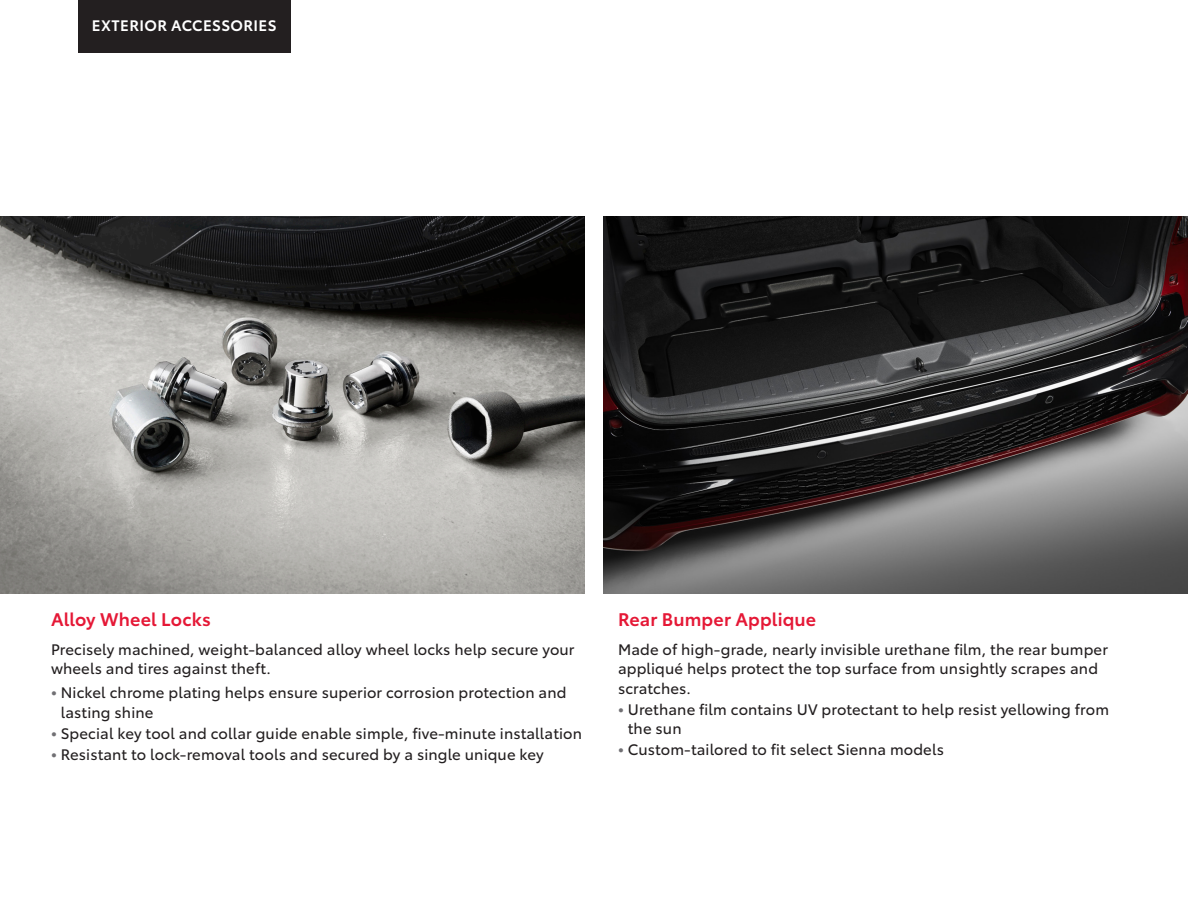
<style>
.page{position:relative;width:1188px;height:918px;background:#fff}
.page>*{position:absolute;margin:0;border:0;box-sizing:border-box;transform-origin:0 0}
._2019_Product_Name_12pt_Semibld{font:600 18px "Toyota Type";letter-spacing:.01em;color:#e51836}
._2019_BODY_COPY_Bullet_Copy{font:15px/19.5px "Toyota Type";letter-spacing:.01em;color:#231f20}
._2019_BODY_COPY{font:15px/19.5px "Toyota Type";letter-spacing:.01em;color:#231f20}
.t1{font:600 15px "Toyota Type";letter-spacing:.025em;color:#fff}
.s1{font-weight:700;color:#717074}
</style>
<div class="page">
<img style="left:603px;top:216px;width:585px;height:378px">
<img style="left:0;top:216px;width:585px;height:378px">
<div style="left:78px;top:0;width:212px;height:52px;background:#231f20"></div>
<p class="t1" style="left:92px;top:14px;width:186px">EXTERIOR ACCESSORIES</p>
<p class="_2019_Product_Name_12pt_Semibld" style="left:51px;top:606px;width:161px">Alloy Wheel Locks</p>
<p class="_2019_BODY_COPY" style="left:51px;top:638px;width:525px">Precisely machined, weight-balanced alloy wheel locks help secure your wheels and tires against theft.</p>
<p class="_2019_BODY_COPY_Bullet_Copy" style="left:61px;top:682px;width:507px;text-indent:-10px"><span class="s1">•</span> Nickel chrome plating helps ensure superior corrosion protection and lasting shine</p>
<p class="_2019_BODY_COPY_Bullet_Copy" style="left:51px;top:722px;width:533px"><span class="s1">•</span> Special key tool and collar guide enable simple, five-minute installation</p>
<p class="_2019_BODY_COPY_Bullet_Copy" style="left:51px;top:743px;width:494px"><span class="s1">•</span> Resistant to lock-removal tools and secured by a single unique key</p>
<p class="_2019_Product_Name_12pt_Semibld" style="left:618px;top:606px;width:200px">Rear Bumper Applique</p>
<p class="_2019_BODY_COPY_Bullet_Copy" style="left:618px;top:638px;width:492px">Made of high-grade, nearly invisible urethane film, the rear bumper appliqué helps protect the top surface from unsightly scrapes and scratches.</p>
<p class="_2019_BODY_COPY_Bullet_Copy" style="left:628px;top:698px;width:483px;text-indent:-10px"><span class="s1">•</span> Urethane film contains UV protectant to help resist yellowing from the sun</p>
<p class="_2019_BODY_COPY_Bullet_Copy" style="left:618px;top:739px;width:327px"><span class="s1">•</span> Custom-tailored to fit select Sienna models</p>
</div>
